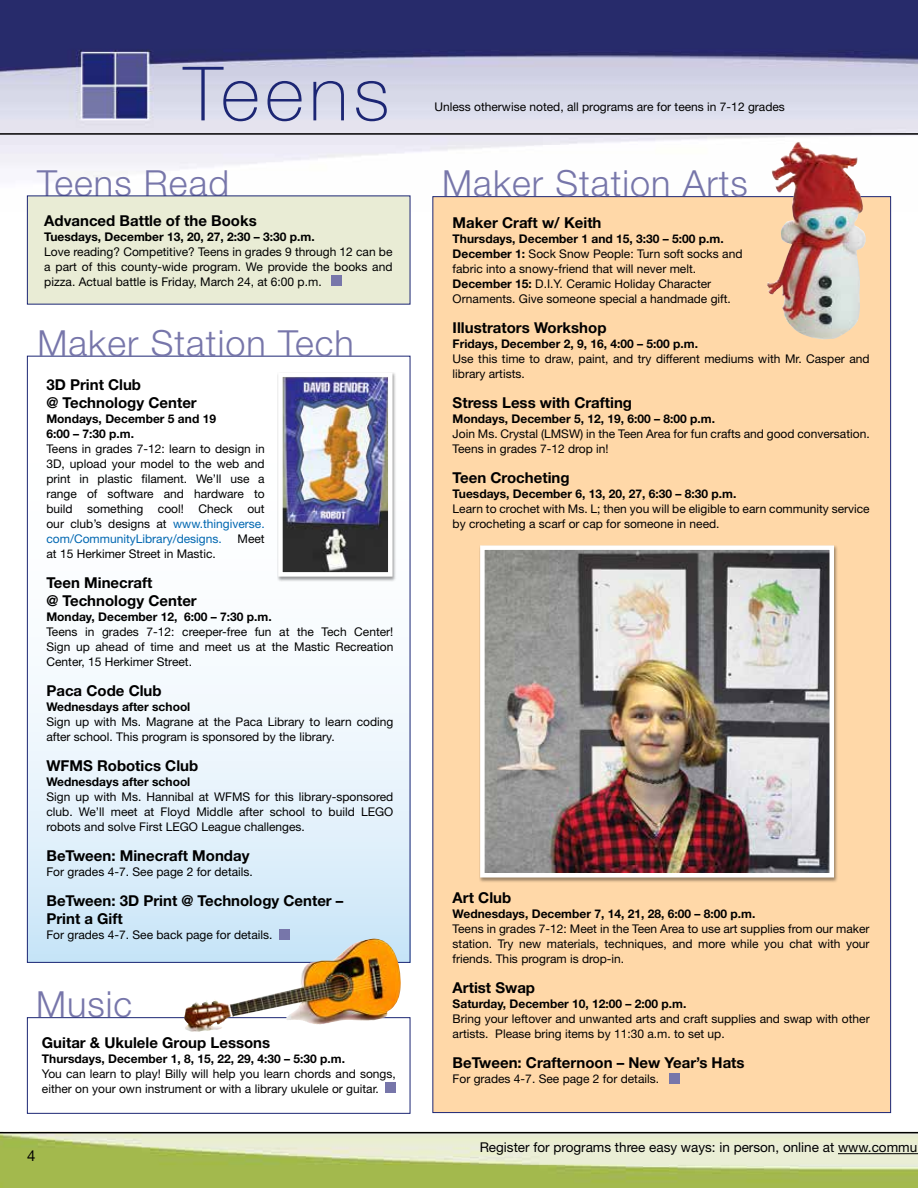
<style>
.page{position:relative;width:918px;height:1188px;background:#fff}
.page>*{position:absolute;margin:0;border:0;box-sizing:border-box;transform-origin:0 0}
.t1{font:100 75px "Helvetica Neue";letter-spacing:.07em;color:#1c2674}
.t2{font:300 36px "Helvetica Neue";letter-spacing:.03em;color:#7776aa}
.t3{font:700 15px/18px "Helvetica Neue";color:#000}
.t4{font:15px "Helvetica Neue";color:#000}
.t5{font:13.5px "Helvetica Neue";color:#000}
.t6{font:12px/15px "Helvetica Neue";color:#000}
.t7{font:700 12px/15px "Helvetica Neue";color:#000}
.s1{color:#0067b1}
.s2{font-weight:700}
</style>
<div class="page">
<img style="left:0;top:1133px;width:918px;height:55px">
<img style="left:0;top:0;width:918px;height:211px">
<hr style="left:0;top:1132px;width:918px;height:1px;background:#000">
<hr style="left:0;top:133px;width:918px;height:2px;background:#000">
<hr style="left:838px;top:1153px;width:80px;height:1px;background:#000">
<div style="left:27px;top:1017px;width:383px;height:97px;border:1px solid #1c2674"></div>
<div style="left:432px;top:196px;width:459px;height:917px;background:#ffd8a8;border:1px solid #1c2674"></div>
<div style="left:669px;top:1073px;width:10px;height:10px;background:#7776aa"></div>
<div style="left:386px;top:1083px;width:10px;height:10px;background:#7776aa"></div>
<div style="left:27px;top:196px;width:383px;height:109px;background:#e9ecd5"></div>
<div style="left:332px;top:276px;width:10px;height:10px;background:#7776aa"></div>
<div style="left:27px;top:356px;width:383px;height:606px;background:linear-gradient(to bottom,#fff,#d5ebf9)"></div>
<div style="left:279px;top:929px;width:10px;height:10px;background:#7776aa"></div>
<div style="left:479px;top:545px;width:359px;height:337px;background:#000;opacity:.4"></div>
<img style="left:485px;top:550px;width:344px;height:323px">
<div style="left:480px;top:545px;width:354px;height:333px;border:4px solid #fff"></div>
<div style="left:277px;top:372px;width:120px;height:210px;background:#000;opacity:.4"></div>
<img style="left:283px;top:377px;width:105px;height:195px">
<div style="left:278px;top:372px;width:115px;height:205px;border:4px solid #fff"></div>
<img style="left:193px;top:939px;width:208px;height:85px">
<img style="left:767px;top:142px;width:101px;height:197px">
<h1 class="t1" style="left:184px;top:51px;width:207px">Teens</h1>
<h2 class="t2" style="left:37px;top:161px;width:193px">Teens Read</h2>
<p class="t3" style="left:44px;top:211px;width:214px">Advanced Battle of the Books</p>
<p class="t7" style="left:44px;top:229px;width:272px">Tuesdays, December 13, 20, 27, 2:30 – 3:30 p.m.</p>
<p class="t6" style="left:44px;top:244px;width:350px;text-align:justify">Love reading? Competitive? Teens in grades 9 through 12 can be a part of this county-wide program. We provide the books and pizza. Actual battle is Friday, March 24, at 6:00 p.m.</p>
<h2 class="t2" style="left:38px;top:321px;width:318px">Maker Station Tech</h2>
<p class="t3" style="left:46px;top:376px;width:152px">3D Print Club<br>@ Technology Center</p>
<p class="t7" style="left:46px;top:411px;width:171px">Mondays, December 5 and 19<br>6:00 – 7:30 p.m.</p>
<p class="t6" style="left:46px;top:441px;width:220px;text-align:justify">Teens in grades 7-12: learn to design in 3D, upload your model to the web and print in plastic filament. We’ll use a range of software and hardware to build something cool! Check out our club’s designs at <span class="s1">www.thingiverse. com/CommunityLibrary/designs.</span></p>
<p class="t6" style="left:238px;top:531px;width:29px">Meet</p>
<p class="t6" style="left:46px;top:546px;width:171px">at 15 Herkimer Street in Mastic.</p>
<p class="t3" style="left:46px;top:574px;width:152px">Teen Minecraft<br>@ Technology Center</p>
<p class="t7" style="left:46px;top:609px;width:227px">Monday, December 12, 6:00 – 7:30 p.m.</p>
<p class="t6" style="left:46px;top:624px;width:349px;text-align:justify">Teens in grades 7-12: creeper-free fun at the Tech Center!<br>Sign up ahead of time and meet us at the Mastic Recreation Center, 15 Herkimer Street.</p>
<p class="t3" style="left:46px;top:682px;width:117px">Paca Code Club</p>
<p class="t7" style="left:46px;top:699px;width:145px">Wednesdays after school</p>
<p class="t6" style="left:46px;top:714px;width:348px">Sign up with Ms. Magrane at the Paca Library to learn coding after school. This program is sponsored by the library.</p>
<p class="t3" style="left:46px;top:757px;width:153px">WFMS Robotics Club</p>
<p class="t7" style="left:46px;top:774px;width:145px">Wednesdays after school</p>
<p class="t6" style="left:46px;top:789px;width:348px;text-align:justify">Sign up with Ms. Hannibal at WFMS for this library-sponsored club. We’ll meet at Floyd Middle after school to build LEGO robots and solve First LEGO League challenges.</p>
<p class="t3" style="left:46px;top:847px;width:205px">BeTween: Minecraft Monday</p>
<p class="t6" style="left:46px;top:864px;width:208px">For grades 4-7. See page 2 for details.</p>
<p class="t3" style="left:46px;top:892px;width:299px">BeTween: 3D Print @ Technology Center –<br>Print a Gift</p>
<p class="t6" style="left:46px;top:927px;width:228px">For grades 4-7. See back page for details.</p>
<h2 class="t2" style="left:36px;top:982px;width:98px">Music</h2>
<p class="t3" style="left:42px;top:1033px;width:230px">Guitar &amp; Ukulele Group Lessons</p>
<p class="t7" style="left:42px;top:1051px;width:305px">Thursdays, December 1, 8, 15, 22, 29, 4:30 – 5:30 p.m.</p>
<p class="t6" style="left:42px;top:1066px;width:355px">You can learn to play! Billy will help you learn chords and songs, either on your own instrument or with a library ukulele or guitar.</p>
<p class="t4" style="left:27px;top:1147px;width:10px">4</p>
<p class="t6" style="left:434px;top:100px;width:352px">Unless otherwise noted, all programs are for teens in 7-12 grades</p>
<h2 class="t2" style="left:442px;top:161px;width:307px">Maker Station Arts</h2>
<p class="t3" style="left:453px;top:214px;width:150px">Maker Craft w/ Keith</p>
<p class="t6" style="left:453px;top:231px;width:291px"><span class="s2">Thursdays, December 1 and 15, 3:30 – 5:00 p.m.<br>December 1:</span> Sock Snow People: Turn soft socks and fabric into a snowy-friend that will never melt.<br><span class="s2">December 15:</span> D.I.Y. Ceramic Holiday Character Ornaments. Give someone special a handmade gift.</p>
<p class="t3" style="left:453px;top:319px;width:155px">Illustrators Workshop</p>
<p class="t7" style="left:453px;top:336px;width:247px">Fridays, December 2, 9, 16, 4:00 – 5:00 p.m.</p>
<p class="t6" style="left:453px;top:351px;width:418px">Use this time to draw, paint, and try different mediums with Mr. Casper and library artists.</p>
<p class="t3" style="left:453px;top:394px;width:181px">Stress Less with Crafting</p>
<p class="t7" style="left:453px;top:411px;width:264px">Mondays, December 5, 12, 19, 6:00 – 8:00 p.m.</p>
<p class="t6" style="left:453px;top:426px;width:419px">Join Ms. Crystal (LMSW) in the Teen Area for fun crafts and good conversation.<br>Teens in grades 7-12 drop in!</p>
<p class="t3" style="left:453px;top:469px;width:118px">Teen Crocheting</p>
<p class="t7" style="left:453px;top:486px;width:285px">Tuesdays, December 6, 13, 20, 27, 6:30 – 8:30 p.m.</p>
<p class="t6" style="left:453px;top:501px;width:419px">Learn to crochet with Ms. L; then you will be eligible to earn community service by crocheting a scarf or cap for someone in need.</p>
<p class="t3" style="left:453px;top:889px;width:60px">Art Club</p>
<p class="t7" style="left:453px;top:906px;width:304px">Wednesdays, December 7, 14, 21, 28, 6:00 – 8:00 p.m.</p>
<p class="t6" style="left:453px;top:921px;width:418px;text-align:justify">Teens in grades 7-12: Meet in the Teen Area to use art supplies from our maker station. Try new materials, techniques, and more while you chat with your friends. This program is drop-in.</p>
<p class="t3" style="left:453px;top:979px;width:84px">Artist Swap</p>
<p class="t7" style="left:453px;top:996px;width:235px">Saturday, December 10, 12:00 – 2:00 p.m.</p>
<p class="t6" style="left:453px;top:1011px;width:419px">Bring your leftover and unwanted arts and craft supplies and swap with other artists. Please bring items by 11:30 a.m. to set up.</p>
<p class="t3" style="left:453px;top:1054px;width:293px">BeTween: Crafternoon – New Year’s Hats</p>
<p class="t6" style="left:453px;top:1071px;width:208px">For grades 4-7. See page 2 for details.</p>
<p class="t5" style="left:480px;top:1139px;width:439px">Register for programs three easy ways: in person, online at www.commu</p>
</div>
